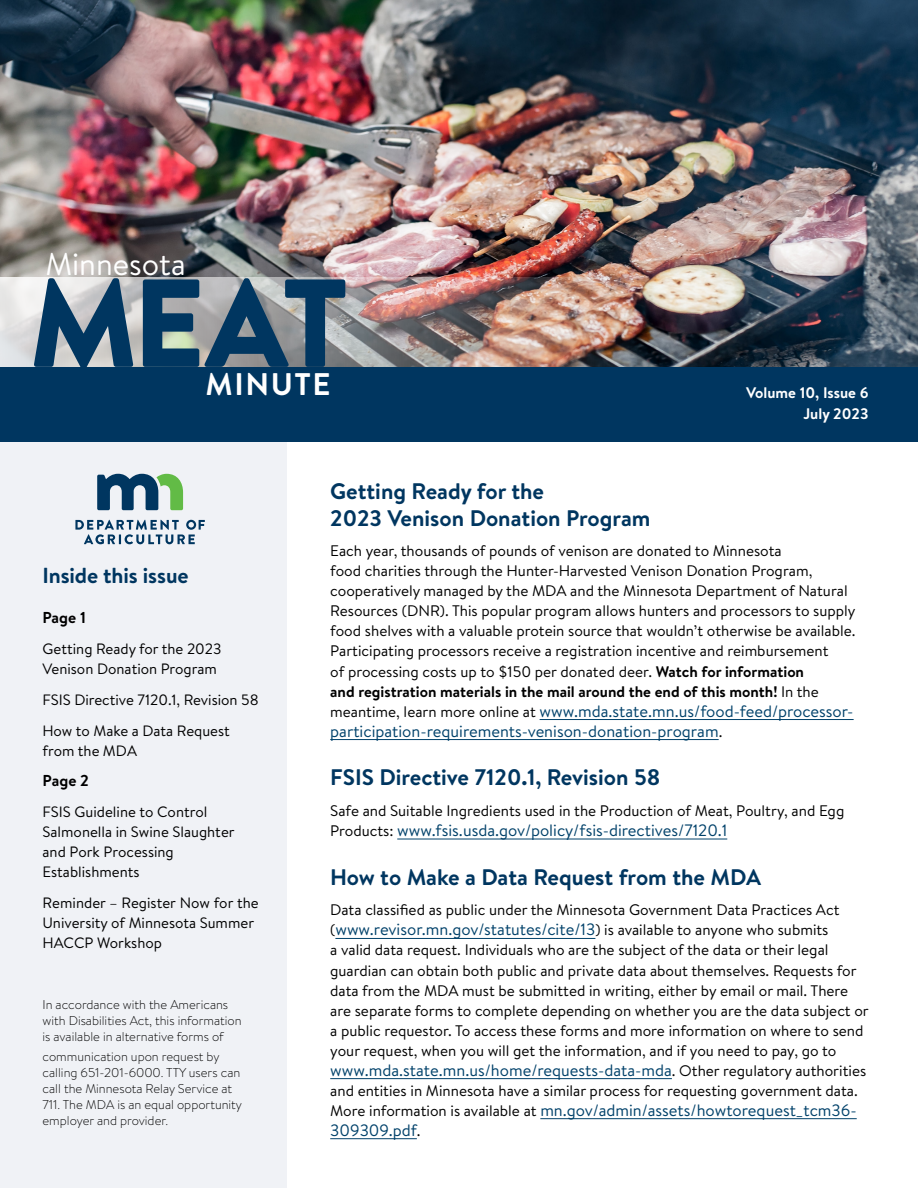
<style>
.page{position:relative;width:918px;height:1188px;background:#fff}
.page>*{position:absolute;margin:0;border:0;box-sizing:border-box;transform-origin:0 0}
.t1{font:900 124.8px "Brandon Grotesque";color:#003660}
.H1_Minnesota{font:31.2px "Brandon Text";color:#fff}
.h1_minute{font:700 31.2px "Brandon Text";letter-spacing:.05em;color:#fff}
.H2_back{font:700 22.5px/27px "Brandon Text";color:#003660}
.t2{font:700 21.75px "Brandon Text";letter-spacing:-.005em;color:#003660}
.t3{font:16.5px/20.1px "Brandon Text";color:#00416a}
.t4{font:700 15.75px "Brandon Text";color:#000}
.t5{font:15.3px/20.1px "Brandon Text";color:#000}
.P_Body{font:700 15.3px "Brandon Text";color:#fff}
.t6{font:15px/20.1px "Brandon Text";color:#000}
.t7{font:300 12.75px/16.2px "Brandon Text";color:#000}
.s1{font-weight:700}
.s2{font-size:15.3px;color:#000}
</style>
<div class="page">
<img style="left:0;top:0;width:918px;height:367px">
<div style="left:0;top:440px;width:286px;height:748px;background:#f0f2f6"></div>
<img style="left:0;top:277px;width:645px;height:90px">
<div style="left:0;top:367px;width:918px;height:74px;background:#003660"></div>
<svg style="left:75px;top:520px;width:130px;height:24px"></svg>
<svg style="left:97px;top:474px;width:86px;height:36px"></svg>
<hr style="left:540px;top:719px;width:314px;height:1px;background:#00416a">
<hr style="left:330px;top:739px;width:389px;height:1px;background:#00416a">
<hr style="left:397px;top:839px;width:330px;height:1px;background:#00416a">
<hr style="left:335px;top:938px;width:260px;height:1px;background:#00416a">
<hr style="left:330px;top:1078px;width:342px;height:1px;background:#00416a">
<hr style="left:540px;top:1118px;width:317px;height:1px;background:#00416a">
<hr style="left:330px;top:1138px;width:87px;height:1px;background:#00416a">
<h1 class="H1_Minnesota" style="left:45px;top:243px;width:142px">Minnesota</h1>
<p class="t1" style="left:29px;top:235px;width:320px">MEAT</p>
<h1 class="h1_minute" style="left:206px;top:362px;width:126px">MINUTE</h1>
<p class="P_Body" style="left:746px;top:382px;width:124px">Volume 10, Issue 6</p>
<p class="P_Body" style="left:804px;top:403px;width:66px">July 2023</p>
<p class="t2" style="left:43px;top:560px;width:148px">Inside this issue</p>
<p class="t4" style="left:43px;top:607px;width:45px">Page 1</p>
<p class="t6" style="left:43px;top:638px;width:181px">Getting Ready for the 2023<br>Venison Donation Program</p>
<p class="t6" style="left:43px;top:684px;width:218px;line-height:30.8px">FSIS Directive 7120.1, Revision 58<br>How to Make a Data Request</p>
<p class="t6" style="left:43px;top:740px;width:96px">from the MDA</p>
<p class="t4" style="left:43px;top:770px;width:48px">Page 2</p>
<p class="t6" style="left:43px;top:801px;width:194px">FSIS Guideline to Control<br>Salmonella in Swine Slaughter and Pork Processing<br>Establishments</p>
<p class="t6" style="left:43px;top:892px;width:218px">Reminder – Register Now for the<br>University of Minnesota Summer<br>HACCP Workshop</p>
<p class="t7" style="left:43px;top:996px;width:201px">In accordance with the Americans with Disabilities Act, this information is available in alternative forms of</p>
<p class="t7" style="left:43px;top:1048px;width:201px">communication upon request by calling 651-201-6000. TTY users can call the Minnesota Relay Service at<br>711. The MDA is an equal opportunity employer and provider.</p>
<h2 class="H2_back" style="left:330px;top:477px;width:322px">Getting Ready for the<br>2023 Venison Donation Program</h2>
<p class="t5" style="left:330px;top:540px;width:527px">Each year, thousands of pounds of venison are donated to Minnesota<br>food charities through the Hunter-Harvested Venison Donation Program, cooperatively managed by the MDA and the Minnesota Department of Natural Resources (DNR). This popular program allows hunters and processors to supply food shelves with a valuable protein source that wouldn’t otherwise be available.<br>Participating processors receive a registration incentive and reimbursement<br>of processing costs up to $150 per donated deer. <span class="s1">Watch for information<br>and registration materials in the mail around the end of this month!</span> In the</p>
<p class="t3" style="left:330px;top:700px;width:525px"><span class="s2">meantime, learn more online at</span> www.mda.state.mn.us/food-feed/processor&shy;participation-requirements-venison-donation-program<span class="s2">.</span></p>
<h2 class="H2_back" style="left:330px;top:763px;width:332px">FSIS Directive 7120.1, Revision 58</h2>
<p class="t5" style="left:330px;top:800px;width:516px">Safe and Suitable Ingredients used in the Production of Meat, Poultry, and Egg</p>
<p class="t3" style="left:330px;top:820px;width:399px"><span class="s2">Products:</span> www.fsis.usda.gov/policy/fsis-directives/7120.1</p>
<h2 class="H2_back" style="left:330px;top:863px;width:433px">How to Make a Data Request from the MDA</h2>
<p class="t5" style="left:330px;top:900px;width:511px">Data classified as public under the Minnesota Government Data Practices Act</p>
<p class="t3" style="left:330px;top:919px;width:500px"><span class="s2">(</span>www.revisor.mn.gov/statutes/cite/13<span class="s2">) is available to anyone who submits</span></p>
<p class="t5" style="left:330px;top:940px;width:540px">a valid data request. Individuals who are the subject of the data or their legal guardian can obtain both public and private data about themselves. Requests for data from the MDA must be submitted in writing, either by email or mail. There are separate forms to complete depending on whether you are the data subject or a public requestor. To access these forms and more information on where to send your request, when you will get the information, and if you need to pay, go to</p>
<p class="t3" style="left:330px;top:1059px;width:538px">www.mda.state.mn.us/home/requests-data-mda<span class="s2">. Other regulatory authorities</span></p>
<p class="t5" style="left:330px;top:1080px;width:529px">and entities in Minnesota have a similar process for requesting government data.</p>
<p class="t3" style="left:330px;top:1099px;width:528px"><span class="s2">More information is available at</span> mn.gov/admin/assets/howtorequest_tcm36-<br>309309.pdf<span class="s2">.</span></p>
</div>
